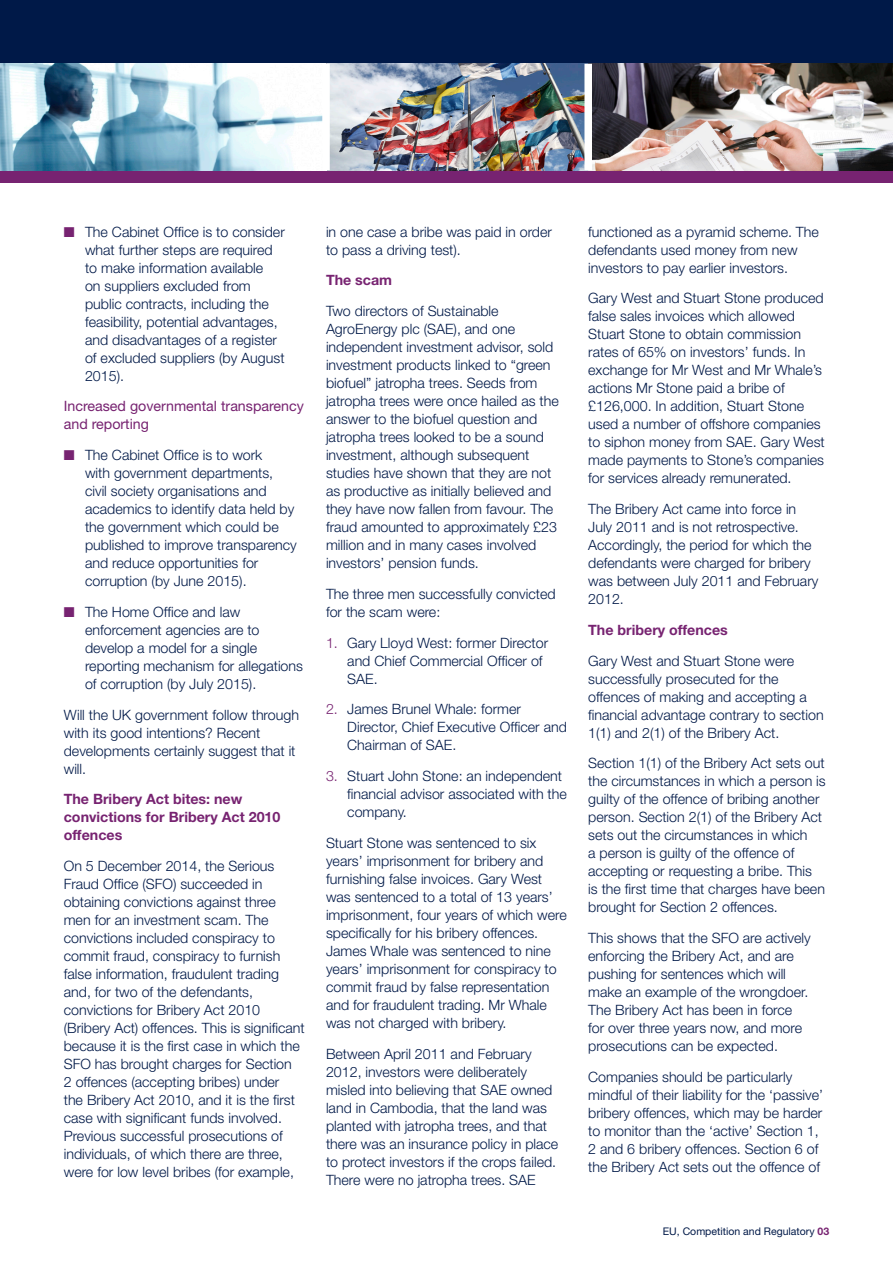
<style>
.page{position:relative;width:893px;height:1263px;background:#fff}
.page>*{position:absolute;margin:0;border:0;box-sizing:border-box;transform-origin:0 0}
.Body_Copy{font:300 14.25px/18px "Helvetica Neue";color:#001948}
.Body_Copy-2{font:700 14.25px/18px "Helvetica Neue";color:#772371}
.Body_Copy-3{font:14.25px/18px "Helvetica Neue";color:#772371}
.t1{font:10.5px "Helvetica Neue";color:#001948}
.s1{color:#772371}
.s2{font-weight:700;color:#772371}
</style>
<div class="page">
<div style="left:0;top:0;width:893px;height:170px;background:#001948"></div>
<div style="left:0;top:170px;width:893px;height:13px;background:#772371"></div>
<svg style="left:0;top:64px;width:322px;height:106px;background:#aac8d6"></svg>
<img style="left:330px;top:64px;width:254px;height:106px">
<img style="left:592px;top:64px;width:301px;height:106px">
<div style="left:584px;top:64px;width:8px;height:106px;background:#fff"></div>
<div style="left:322px;top:64px;width:8px;height:106px;background:#fff"></div>
<p class="Body_Copy" style="left:85px;top:222px;width:201px;text-indent:-21px"><span class="s1">■</span> The Cabinet Office is to consider what further steps are required to make information available<br>on suppliers excluded from public contracts, including the feasibility, potential advantages, and disadvantages of a register of excluded suppliers (by August<br>2015).</p>
<p class="Body_Copy-3" style="left:64px;top:397px;width:242px">Increased governmental transparency and reporting</p>
<p class="Body_Copy" style="left:85px;top:446px;width:213px;text-indent:-21px"><span class="s1">■</span> The Cabinet Office is to work<br>with government departments, civil society organisations and academics to identify data held by the government which could be published to improve transparency and reduce opportunities for corruption (by June 2015).</p>
<p class="Body_Copy" style="left:85px;top:602px;width:220px;text-indent:-21px"><span class="s1">■</span> The Home Office and law enforcement agencies are to develop a model for a single reporting mechanism for allegations of corruption (by July 2015).</p>
<p class="Body_Copy" style="left:64px;top:705px;width:237px">Will the UK government follow through with its good intentions? Recent developments certainly suggest that it will.</p>
<p class="Body_Copy-2" style="left:64px;top:790px;width:218px">The Bribery Act bites: new convictions for Bribery Act 2010 offences</p>
<p class="Body_Copy" style="left:64px;top:857px;width:242px">On 5 December 2014, the Serious Fraud Office (SFO) succeeded in obtaining convictions against three men for an investment scam. The convictions included conspiracy to commit fraud, conspiracy to furnish false information, fraudulent trading and, for two of the defendants, convictions for Bribery Act 2010 (Bribery Act) offences. This is significant because it is the first case in which the SFO has brought charges for Section<br>2 offences (accepting bribes) under<br>the Bribery Act 2010, and it is the first case with significant funds involved.<br>Previous successful prosecutions of individuals, of which there are three, were for low level bribes (for example,</p>
<p class="Body_Copy" style="left:326px;top:222px;width:227px">in one case a bribe was paid in order to pass a driving test).</p>
<p class="Body_Copy-2" style="left:326px;top:271px;width:68px">The scam</p>
<p class="Body_Copy" style="left:326px;top:302px;width:234px">Two directors of Sustainable AgroEnergy plc (SAE), and one independent investment advisor, sold investment products linked to “green biofuel” jatropha trees. Seeds from jatropha trees were once hailed as the answer to the biofuel question and jatropha trees looked to be a sound investment, although subsequent studies have shown that they are not as productive as initially believed and they have now fallen from favour. The fraud amounted to approximately £23 million and in many cases involved investors’ pension funds.</p>
<p class="Body_Copy" style="left:326px;top:584px;width:231px">The three men successfully convicted for the scam were:</p>
<p class="Body_Copy" style="left:347px;top:633px;width:202px;text-indent:-21px"><span class="s1">1.</span> Gary Lloyd West: former Director and Chief Commercial Officer of<br>SAE.</p>
<p class="Body_Copy" style="left:347px;top:700px;width:221px;text-indent:-21px"><span class="s1">2.</span> James Brunel Whale: former<br>Director, Chief Executive Officer and<br>Chairman of SAE.</p>
<p class="Body_Copy" style="left:347px;top:767px;width:221px;text-indent:-21px"><span class="s1">3.</span> Stuart John Stone: an independent financial advisor associated with the company.</p>
<p class="Body_Copy" style="left:326px;top:833px;width:242px">Stuart Stone was sentenced to six years’ imprisonment for bribery and furnishing false invoices. Gary West was sentenced to a total of 13 years’ imprisonment, four years of which were specifically for his bribery offences.<br>James Whale was sentenced to nine years’ imprisonment for conspiracy to commit fraud by false representation and for fraudulent trading. Mr Whale was not charged with bribery.</p>
<p class="Body_Copy" style="left:326px;top:1044px;width:234px">Between April 2011 and February 2012, investors were deliberately misled into believing that SAE owned land in Cambodia, that the land was planted with jatropha trees, and that there was an insurance policy in place to protect investors if the crops failed.<br>There were no jatropha trees. SAE</p>
<p class="Body_Copy" style="left:588px;top:222px;width:232px">functioned as a pyramid scheme. The defendants used money from new investors to pay earlier investors.</p>
<p class="Body_Copy" style="left:588px;top:289px;width:238px">Gary West and Stuart Stone produced false sales invoices which allowed Stuart Stone to obtain commission rates of 65% on investors’ funds. In exchange for Mr West and Mr Whale’s actions Mr Stone paid a bribe of £126,000. In addition, Stuart Stone used a number of offshore companies to siphon money from SAE. Gary West made payments to Stone’s companies for services already remunerated.</p>
<p class="Body_Copy" style="left:588px;top:500px;width:232px">The Bribery Act came into force in<br>July 2011 and is not retrospective.<br>Accordingly, the period for which the defendants were charged for bribery was between July 2011 and February<br>2012.</p>
<p class="Body_Copy-2" style="left:588px;top:620px;width:141px">The bribery offences</p>
<p class="Body_Copy" style="left:588px;top:651px;width:237px">Gary West and Stuart Stone were successfully prosecuted for the offences of making and accepting a financial advantage contrary to section 1(1) and 2(1) of the Bribery Act.</p>
<p class="Body_Copy" style="left:588px;top:754px;width:239px">Section 1(1) of the Bribery Act sets out the circumstances in which a person is guilty of the offence of bribing another person. Section 2(1) of the Bribery Act sets out the circumstances in which<br>a person is guilty of the offence of accepting or requesting a bribe. This<br>is the first time that charges have been brought for Section 2 offences.</p>
<p class="Body_Copy" style="left:588px;top:929px;width:224px">This shows that the SFO are actively enforcing the Bribery Act, and are pushing for sentences which will make an example of the wrongdoer.<br>The Bribery Act has been in force for over three years now, and more prosecutions can be expected.</p>
<p class="Body_Copy" style="left:588px;top:1067px;width:236px">Companies should be particularly mindful of their liability for the ‘passive’ bribery offences, which may be harder to monitor than the ‘active’ Section 1, 2 and 6 bribery offences. Section 6 of the Bribery Act sets out the offence of</p>
<p class="t1" style="left:663px;top:1225px;width:168px">EU, Competition and Regulatory <span class="s2">03</span></p>
</div>
